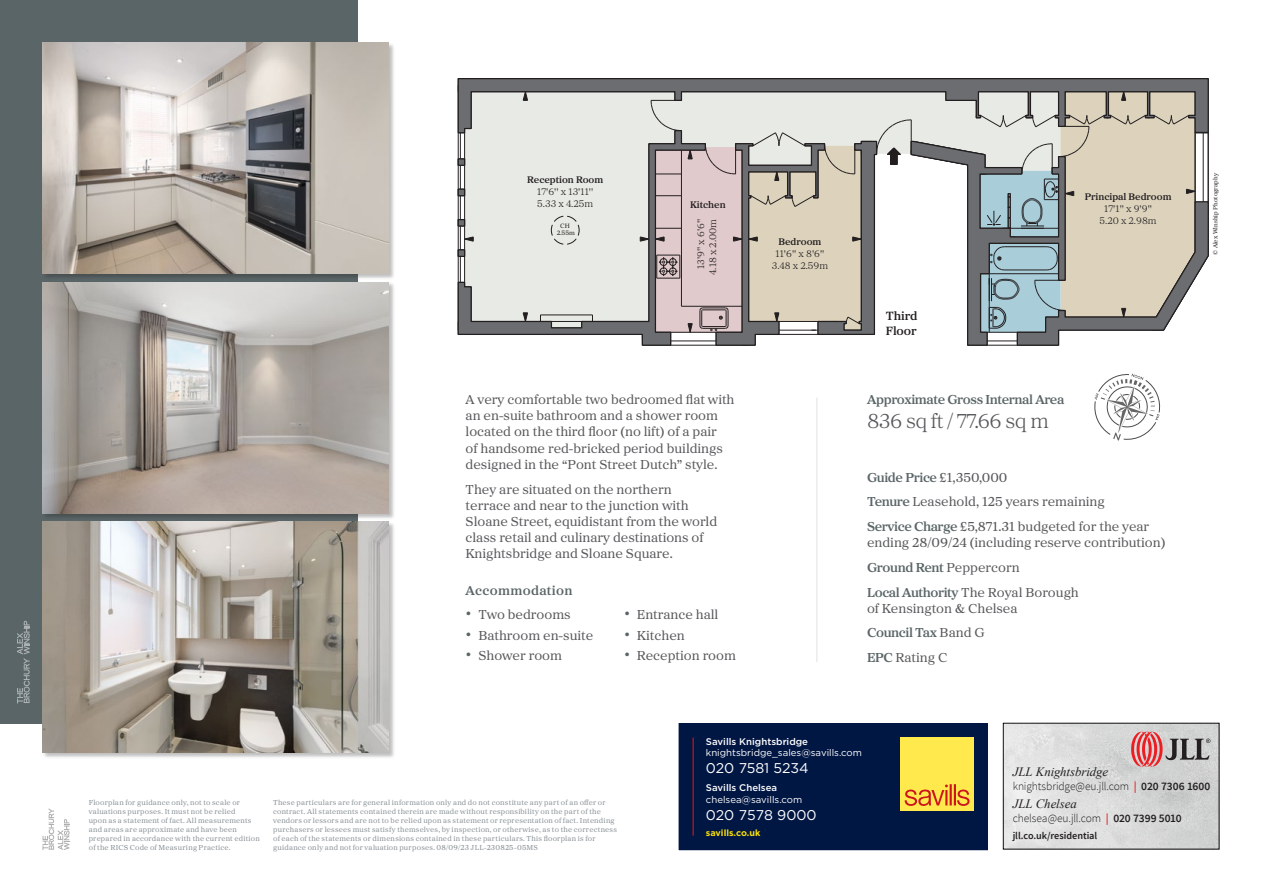
<style>
.page{position:relative;width:1263px;height:893px;background:#fff}
.page>*{position:absolute;margin:0;border:0;box-sizing:border-box;transform-origin:0 0}
.t1{font:300 21px "Proxima Sera";letter-spacing:-.025em;color:#57585a}
.t2{font:14.1px "Gotham";color:#fff}
.t3{font:13.5px/16.2px "Proxima Sera";color:#57585a}
.t4{font:600 13.5px "Proxima Sera";letter-spacing:-.025em;color:#5a6567}
.t5{font:600 13.5px "Proxima Sera";letter-spacing:.025em;color:#5a6567}
.t6{font:italic 12.75px "Times New Roman";color:#231f20}
.t7{font:600 12.45px/14.9px "Proxima Sera";color:#231f20}
.t8{font:300 11.55px "Source Sans Pro";letter-spacing:-.01em;color:#231f20}
.t9{font:600 10.2px "Source Sans Pro";letter-spacing:-.005em;color:#231f20}
.t10{font:300 9.9px/11.9px "Proxima Sera";color:#231f20;text-align:center}
.t11{font:600 9.9px "Proxima Sera";color:#231f20}
.t12{font:9.6px "Gotham";color:#fff}
.t13{font:500 9.6px "Gotham";color:#fff}
.t14{font:700 9px "Gotham";color:#fadf06}
.t15{font:7.5px/9px "Proxima Sera";letter-spacing:.025em;color:#889095}
.t16{font:6.6px/7.1px "Proxima Sera";color:#231f20;text-align:center}
.t17{font:6.15px "Proxima Sera";color:#231f20}
.s1{font-family:"Gill Sans Nova";font-size:16.5px;color:#5a6567}
.s2{font-weight:600;color:#5a6567}
.s3{font-weight:600;color:#ee1d23}
.s4{font-weight:600}
</style>
<div class="page">
<div style="left:0;top:0;width:357px;height:723px;background:#5a6567"></div>
<div style="left:42px;top:42px;width:353px;height:238px;background:#231f20;opacity:.3"></div>
<img style="left:43px;top:43px;width:346px;height:231px">
<div style="left:42px;top:281px;width:353px;height:239px;background:#231f20;opacity:.3"></div>
<img style="left:43px;top:282px;width:346px;height:231px">
<div style="left:42px;top:521px;width:353px;height:238px;background:#231f20;opacity:.3"></div>
<img style="left:43px;top:522px;width:346px;height:231px">
<svg style="left:457px;top:78px;width:752px;height:268px;background:#c7c5c0"></svg>
<svg style="left:1094px;top:373px;width:67px;height:68px"></svg>
<svg style="left:17px;top:621px;width:13px;height:82px"></svg>
<hr style="left:816px;top:398px;width:1px;height:264px;background:#5a6567">
<svg style="left:43px;top:808px;width:27px;height:42px"></svg>
<svg style="left:1002px;top:722px;width:218px;height:128px;background:#d3d0d0"></svg>
<svg style="left:678px;top:723px;width:310px;height:128px;background:#253245"></svg>
<h3 class="t11" style="left:527px;top:172px;width:77px">Reception Room</h3>
<h3 class="t10" style="left:537px;top:185px;width:58px;text-align:left">17'6'' x 13'11''<br>5.33 x 4.25m</h3>
<p class="t16" style="left:557px;top:222px;width:20px">CH<br>2.55m</p>
<h3 class="t10" style="left:694px;top:275px;width:57px;rotate:-90deg">13'9'' x 6'6''<br>4.18 x 2.00m</h3>
<h3 class="t11" style="left:690px;top:197px;width:37px">Kitchen</h3>
<h3 class="t11" style="left:778px;top:233px;width:44px">Bedroom</h3>
<h3 class="t10" style="left:772px;top:247px;width:58px">11'6'' x 8'6''<br>3.48 x 2.59m</h3>
<h3 class="t3" style="left:466px;top:391px;width:270px">A very comfortable two bedroomed flat with an en-suite bathroom and a shower room located on the third floor (no lift) of a pair<br>of handsome red-bricked period buildings designed in the “Pont Street Dutch” style.</h3>
<h3 class="t3" style="left:466px;top:480px;width:253px">They are situated on the northern terrace and near to the junction with Sloane Street, equidistant from the world class retail and culinary destinations of Knightsbridge and Sloane Square.</h3>
<h3 class="t5" style="left:466px;top:579px;width:108px">Accommodation</h3>
<h3 class="t3" style="left:466px;top:606px;width:107px"><span class="s1">•</span> Two bedrooms</h3>
<h3 class="t3" style="left:466px;top:626px;width:129px"><span class="s1">•</span> Bathroom en-suite</h3>
<h3 class="t3" style="left:466px;top:647px;width:98px"><span class="s1">•</span> Shower room</h3>
<h3 class="t3" style="left:624px;top:606px;width:96px"><span class="s1">•</span> Entrance hall</h3>
<h3 class="t3" style="left:624px;top:626px;width:62px"><span class="s1">•</span> Kitchen</h3>
<h3 class="t3" style="left:624px;top:647px;width:113px"><span class="s1">•</span> Reception room</h3>
<h3 class="t11" style="left:1085px;top:189px;width:88px">Principal Bedroom</h3>
<h3 class="t10" style="left:1099px;top:202px;width:59px">17'1'' x 9'9''<br>5.20 x 2.98m</h3>
<h3 class="t7" style="left:886px;top:308px;width:33px">Third<br>Floor</h3>
<h3 class="t4" style="left:867px;top:389px;width:199px">Approximate Gross Internal Area</h3>
<h1 class="t1" style="left:867px;top:404px;width:183px">836 sq ft / 77.66 sq m</h1>
<h3 class="t3" style="left:867px;top:464px;width:284px;line-height:24.8px"><span class="s2">Guide Price</span> £1,350,000<br><span class="s2">Tenure</span> Leasehold, 125 years remaining<br><span class="s2">Service Charge</span> £5,871.31 budgeted for the year</h3>
<h3 class="t3" style="left:867px;top:530px;width:300px;line-height:24.8px">ending 28/09/24 (including reserve contribution)<br><span class="s2">Ground Rent</span> Peppercorn<br><span class="s2">Local Authority</span> The Royal Borough</h3>
<h3 class="t3" style="left:867px;top:595px;width:152px;line-height:24.8px">of Kensington &amp; Chelsea<br><span class="s2">Council Tax</span> Band G<br><span class="s2">EPC</span> Rating C</h3>
<p class="t17" style="left:1210px;top:255px;width:83px;rotate:-90deg">© Alex Winship Photography</p>
<p class="t15" style="left:89px;top:798px;width:172px">Floorplan for guidance only, not to scale or valuations purposes. It must not be relied<br>upon as a statement of fact. All measurements and areas are approximate and have been prepared in accordance with the current edition of the RICS Code of Measuring Practice.</p>
<p class="t15" style="left:273px;top:798px;width:345px">These particulars are for general information only and do not constitute any part of an offer or contract. All statements contained therein are made without responsibility on the part of the vendors or lessors and are not to be relied upon as statement or representation of fact. Intending purchasers or lessees must satisfy themselves, by inspection, or otherwise, as to the correctness of each of the statements or dimensions contained in these particulars. This floorplan is for guidance only and not for valuation purposes. 08/09/23 JLL-230825-05MS</p>
<p class="t13" style="left:706px;top:735px;width:104px">Savills Knightsbridge</p>
<p class="t12" style="left:706px;top:747px;width:158px">knightsbridge_sales@savills.com</p>
<h2 class="t2" style="left:706px;top:759px;width:104px">020 7581 5234</h2>
<p class="t13" style="left:706px;top:781px;width:73px">Savills Chelsea</p>
<p class="t12" style="left:706px;top:793px;width:98px">chelsea@savills.com</p>
<h2 class="t2" style="left:706px;top:805px;width:112px">020 7578 9000</h2>
<p class="t14" style="left:706px;top:826px;width:56px">savills.co.uk</p>
<h3 class="t6" style="left:1013px;top:763px;width:97px">JLL Knightsbridge</h3>
<h3 class="t8" style="left:1013px;top:780px;width:199px">knightsbridge@eu.jll.com <span class="s3">|</span> <span class="s4">020 7306 1600</span></h3>
<h3 class="t6" style="left:1013px;top:795px;width:66px">JLL Chelsea</h3>
<h3 class="t8" style="left:1013px;top:811px;width:170px">chelsea@eu.jll.com <span class="s3">|</span> <span class="s4">020 7399 5010</span></h3>
<h3 class="t9" style="left:1013px;top:829px;width:86px">jll.co.uk/residential</h3>
</div>
